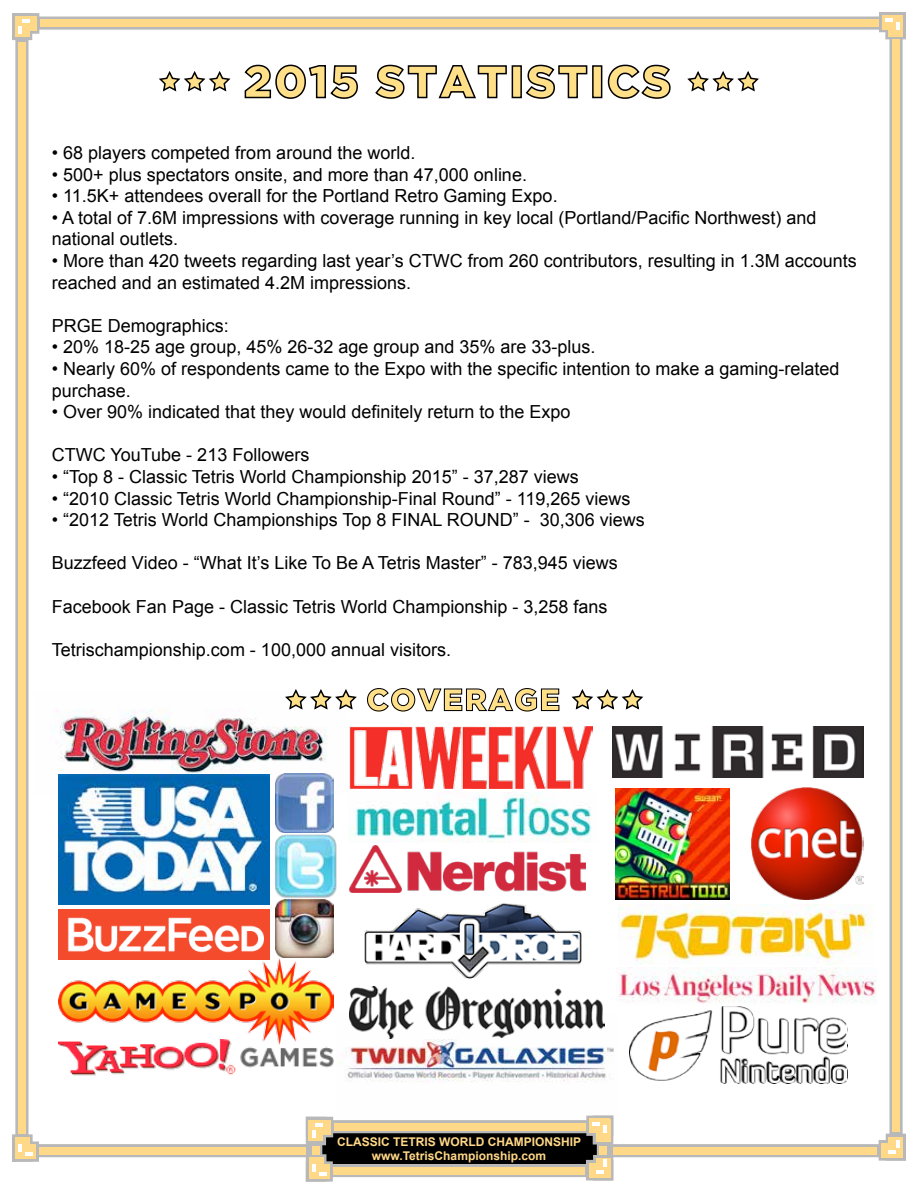
<style>
.page{position:relative;width:918px;height:1188px;background:#fff}
.page>*{position:absolute;margin:0;border:0;box-sizing:border-box;transform-origin:0 0}
.t1{font:900 45px "Gotham";letter-spacing:.05em;color:#ffe088}
.t2{font:900 30.75px "Gotham";letter-spacing:.05em;color:#ffe088}
.t3{font:18px/21.6px "Arial";color:#000}
.t4{font:700 12px/13.5px "Arial";color:#ffd888;text-align:center}
</style>
<div class="page">
<img style="left:345px;top:1013px;width:269px;height:131px">
<img style="left:54px;top:709px;width:273px;height:86px">
<img style="left:59px;top:1045px;width:275px;height:31px">
<img style="left:275px;top:899px;width:59px;height:58px">
<img style="left:275px;top:773px;width:59px;height:59px">
<img style="left:275px;top:834px;width:62px;height:64px">
<img style="left:58px;top:957px;width:275px;height:88px">
<img style="left:59px;top:909px;width:210px;height:50px">
<img style="left:59px;top:774px;width:210px;height:131px">
<img style="left:350px;top:726px;width:242px;height:63px">
<img style="left:350px;top:986px;width:255px;height:52px">
<img style="left:616px;top:789px;width:114px;height:110px">
<img style="left:364px;top:903px;width:218px;height:76px">
<img style="left:612px;top:726px;width:252px;height:52px">
<img style="left:619px;top:967px;width:257px;height:36px">
<img style="left:751px;top:788px;width:113px;height:111px">
<img style="left:350px;top:846px;width:236px;height:46px">
<img style="left:348px;top:793px;width:243px;height:50px">
<img style="left:618px;top:905px;width:255px;height:59px">
<img style="left:629px;top:1006px;width:218px;height:78px">
<img style="left:630px;top:1007px;width:216px;height:75px">
<svg style="left:367px;top:688px;width:193px;height:24px"></svg>
<svg style="left:571px;top:689px;width:73px;height:21px"></svg>
<svg style="left:283px;top:689px;width:74px;height:22px"></svg>
<div style="left:312px;top:1124px;width:291px;height:44px;background:#000"></div>
<svg style="left:12px;top:34px;width:20px;height:6px"></svg>
<svg style="left:12px;top:13px;width:27px;height:21px"></svg>
<svg style="left:36px;top:17px;width:843px;height:13px;background:#c8c1b4"></svg>
<div style="left:879px;top:12px;width:27px;height:20px;background:linear-gradient(to bottom,#b8b8b8,#b8b8b8)"></div>
<svg style="left:885px;top:12px;width:21px;height:27px"></svg>
<svg style="left:889px;top:36px;width:14px;height:1098px;background:#c2c2c1"></svg>
<svg style="left:886px;top:1134px;width:20px;height:27px"></svg>
<svg style="left:879px;top:1140px;width:27px;height:21px"></svg>
<svg style="left:610px;top:1144px;width:270px;height:13px;background:#c4beb1"></svg>
<svg style="left:33px;top:1141px;width:6px;height:21px"></svg>
<svg style="left:12px;top:1134px;width:21px;height:28px"></svg>
<svg style="left:15px;top:37px;width:14px;height:1100px;background:#c2c2c2"></svg>
<svg style="left:306px;top:1117px;width:20px;height:28px"></svg>
<svg style="left:306px;top:1117px;width:27px;height:20px"></svg>
<svg style="left:332px;top:1120px;width:254px;height:13px;background:#c5beb1"></svg>
<svg style="left:586px;top:1116px;width:7px;height:20px"></svg>
<svg style="left:593px;top:1116px;width:20px;height:29px"></svg>
<svg style="left:597px;top:1143px;width:13px;height:12px"></svg>
<div style="left:593px;top:1155px;width:20px;height:25px;border:6px solid #b8b8b8"></div>
<div style="left:586px;top:1160px;width:27px;height:20px;border:6px solid #b8b8b8"></div>
<div style="left:601px;top:1157px;width:9px;height:13px;background:#b8b8b8"></div>
<svg style="left:333px;top:1164px;width:254px;height:13px;background:#c3bdaf"></svg>
<div style="left:306px;top:1161px;width:27px;height:21px;border:6px solid #b8b8b8"></div>
<div style="left:306px;top:1154px;width:20px;height:28px;border:6px solid #b8b8b8"></div>
<svg style="left:309px;top:1143px;width:13px;height:14px"></svg>
<svg style="left:36px;top:1144px;width:274px;height:13px;background:#c4beb1"></svg>
<div style="left:15px;top:16px;width:14px;height:21px;background:#ffd888"></div>
<div style="left:15px;top:16px;width:21px;height:15px;background:#ffd888"></div>
<svg style="left:18px;top:20px;width:11px;height:14px"></svg>
<div style="left:41px;top:20px;width:838px;height:7px;background:#ffd888"></div>
<div style="left:882px;top:15px;width:21px;height:14px;background:#ffd888"></div>
<div style="left:888px;top:15px;width:15px;height:21px;background:#ffd888"></div>
<svg style="left:885px;top:18px;width:15px;height:11px"></svg>
<div style="left:892px;top:39px;width:8px;height:1093px;background:#ffd888"></div>
<div style="left:889px;top:1137px;width:14px;height:21px;background:#ffd888"></div>
<div style="left:882px;top:1143px;width:21px;height:15px;background:#ffd888"></div>
<svg style="left:889px;top:1140px;width:11px;height:14px"></svg>
<div style="left:614px;top:1147px;width:263px;height:7px;background:#ffd888"></div>
<div style="left:15px;top:1144px;width:21px;height:15px;background:#ffd888"></div>
<div style="left:15px;top:1137px;width:15px;height:22px;background:#ffd888"></div>
<svg style="left:18px;top:1144px;width:15px;height:11px"></svg>
<div style="left:18px;top:42px;width:8px;height:1092px;background:#ffd888"></div>
<div style="left:309px;top:1120px;width:14px;height:21px;background:#ffd888"></div>
<div style="left:309px;top:1120px;width:21px;height:14px;background:#ffd888"></div>
<svg style="left:312px;top:1123px;width:11px;height:14px"></svg>
<div style="left:335px;top:1123px;width:251px;height:7px;background:#ffd888"></div>
<div style="left:589px;top:1119px;width:21px;height:14px;background:#ffd888"></div>
<div style="left:596px;top:1119px;width:14px;height:23px;background:#ffd888"></div>
<svg style="left:593px;top:1122px;width:14px;height:11px"></svg>
<div style="left:600px;top:1146px;width:7px;height:9px;background:#ffd888"></div>
<svg style="left:596px;top:1158px;width:14px;height:5px"></svg>
<div style="left:589px;top:1163px;width:21px;height:14px;background:#ffd888"></div>
<svg style="left:596px;top:1160px;width:11px;height:14px"></svg>
<div style="left:333px;top:1167px;width:251px;height:7px;background:#ffd888"></div>
<div style="left:309px;top:1164px;width:21px;height:15px;background:#ffd888"></div>
<div style="left:309px;top:1157px;width:14px;height:22px;background:#ffd888"></div>
<svg style="left:312px;top:1164px;width:14px;height:11px"></svg>
<div style="left:312px;top:1146px;width:7px;height:8px;background:#ffd888"></div>
<div style="left:39px;top:1147px;width:267px;height:7px;background:#ffd888"></div>
<svg style="left:244px;top:64px;width:114px;height:35px"></svg>
<svg style="left:375px;top:64px;width:132px;height:35px"></svg>
<div style="left:512px;top:65px;width:10px;height:33px;border:2px solid #000"></div>
<svg style="left:525px;top:64px;width:63px;height:35px"></svg>
<div style="left:592px;top:65px;width:10px;height:33px;border:2px solid #000"></div>
<svg style="left:607px;top:64px;width:64px;height:35px"></svg>
<svg style="left:687px;top:71px;width:72px;height:21px"></svg>
<svg style="left:159px;top:71px;width:72px;height:21px"></svg>
<h1 class="t1" style="left:244px;top:56px;width:429px">2015 STATISTICS</h1>
<p class="t3" style="left:52px;top:142px;width:365px">• 68 players competed from around the world.</p>
<p class="t3" style="left:52px;top:164px;width:477px">• 500+ plus spectators onsite, and more than 47,000 online.</p>
<p class="t3" style="left:52px;top:185px;width:507px">• 11.5K+ attendees overall for the Portland Retro Gaming Expo.</p>
<p class="t3" style="left:52px;top:207px;width:766px">• A total of 7.6M impressions with coverage running in key local (Portland/Pacific Northwest) and national outlets.</p>
<p class="t3" style="left:52px;top:250px;width:806px">• More than 420 tweets regarding last year’s CTWC from 260 contributors, resulting in 1.3M accounts reached and an estimated 4.2M impressions.</p>
<p class="t3" style="left:52px;top:315px;width:179px">PRGE Demographics:</p>
<p class="t3" style="left:52px;top:337px;width:545px">• 20% 18-25 age group, 45% 26-32 age group and 35% are 33-plus.</p>
<p class="t3" style="left:52px;top:358px;width:789px">• Nearly 60% of respondents came to the Expo with the specific intention to make a gaming-related purchase.</p>
<p class="t3" style="left:52px;top:401px;width:520px">• Over 90% indicated that they would definitely return to the Expo</p>
<p class="t3" style="left:52px;top:445px;width:259px">CTWC YouTube - 213 Followers</p>
<p class="t3" style="left:52px;top:466px;width:528px">• “Top 8 - Classic Tetris World Championship 2015” - 37,287 views</p>
<p class="t3" style="left:52px;top:488px;width:580px">• “2010 Classic Tetris World Championship-Final Round” - 119,265 views</p>
<p class="t3" style="left:52px;top:509px;width:594px">• “2012 Tetris World Championships Top 8 FINAL ROUND” - 30,306 views</p>
<p class="t3" style="left:52px;top:553px;width:567px">Buzzfeed Video - “What It’s Like To Be A Tetris Master” - 783,945 views</p>
<p class="t3" style="left:52px;top:596px;width:557px">Facebook Fan Page - Classic Tetris World Championship - 3,258 fans</p>
<p class="t3" style="left:52px;top:639px;width:401px">Tetrischampionship.com - 100,000 annual visitors.</p>
<h2 class="t2" style="left:366px;top:682px;width:195px">COVERAGE</h2>
<p class="t4" style="left:337px;top:1135px;width:246px">CLASSIC TETRIS WORLD CHAMPIONSHIP www.TetrisChampionship.com</p>
</div>
